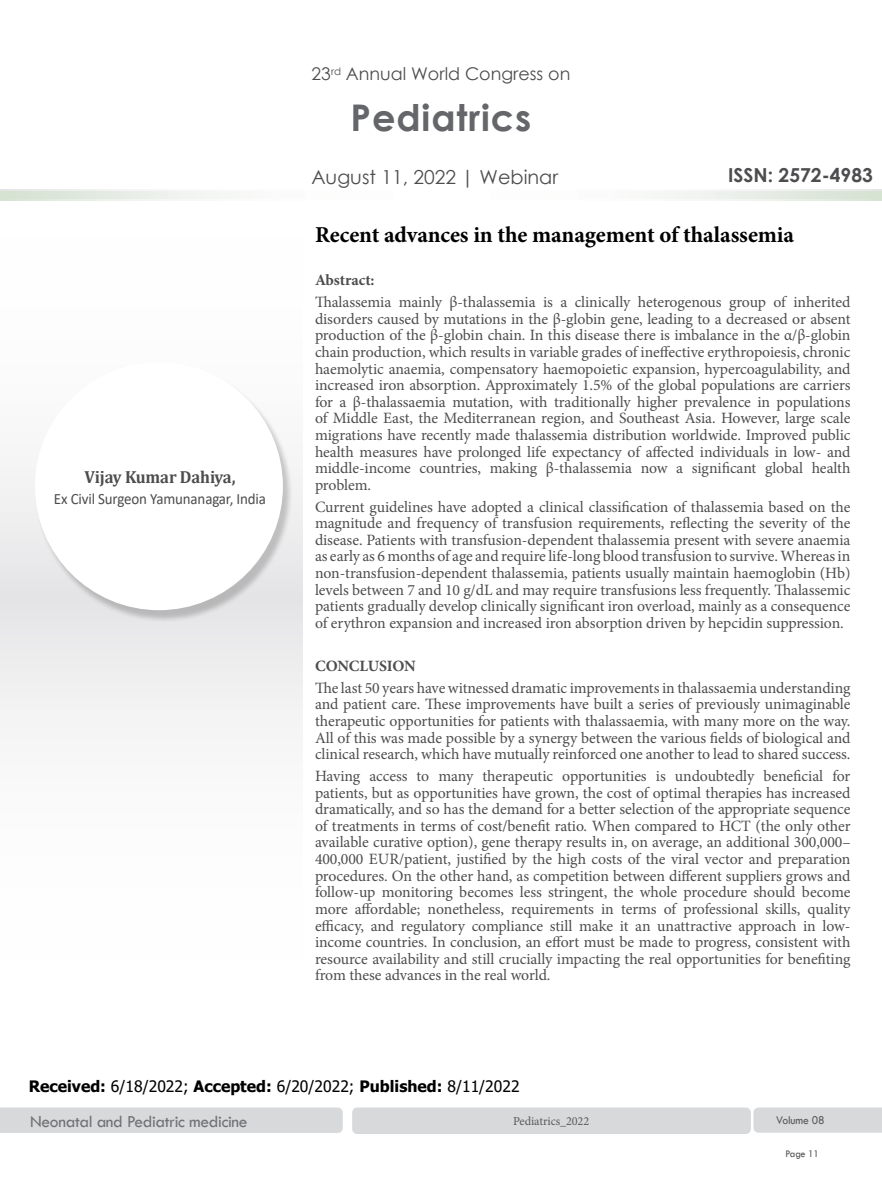
<style>
.page{position:relative;width:882px;height:1197px;background:#fff}
.page>*{position:absolute;margin:0;border:0;box-sizing:border-box;transform-origin:0 0}
.t1{font:700 36.75px "Century Gothic";letter-spacing:.025em;color:#656669}
.t2{font:700 22.75px "Minion Pro";letter-spacing:-.005em;color:#000}
.t3{font:19.25px "Century Gothic";color:#4d4d4f}
.t4{font:700 19.25px "Century Gothic";color:#4d4d4f}
.t5{font:17.5px "Tw Cen";letter-spacing:-.02em;color:#717275}
.t6{font:17.5px "Century Gothic";color:#4d4d4f}
.t7{font:700 17.5px "Cambria";letter-spacing:-.01em;color:#4d4d4f;scale:.95 1}
.t8{font:15.75px/16.6px "Minion Pro";letter-spacing:-.005em;color:#4d4d4f;text-align:justify}
.t9{font:15.75px "Tahoma";color:#000}
.t10{font:15.75px "Calibri";letter-spacing:-.01em;color:#4d4d4f;scale:.95 1}
.t11{font:700 15.75px "Minion Pro";letter-spacing:-.01em;color:#4d4d4f}
.t12{font:12.25px "Minion Pro";letter-spacing:-.01em;color:#58595b}
.t13{font:12.25px "Tw Cen";letter-spacing:-.01em;color:#58595b;scale:.95 1}
.t14{font:10.5px "Tw Cen";letter-spacing:-.02em;color:#4d4d4f;scale:.95 1}
.s1{font-weight:700}
</style>
<div class="page">
<svg style="left:0;top:189px;width:882px;height:3px"></svg>
<div style="left:0;top:597px;width:302px;height:393px;background:linear-gradient(to bottom,#eaeaeb,#fff)"></div>
<div style="left:0;top:205px;width:302px;height:392px;background:linear-gradient(to bottom,#fff,#eaeaeb)"></div>
<div style="left:0;top:1108px;width:343px;height:25px;background:#d7d9da"></div>
<div style="left:352px;top:1108px;width:399px;height:26px;background:#d7d9da;border-radius:5px"></div>
<div style="left:753px;top:1108px;width:129px;height:25px;background:#d7d9da"></div>
<svg style="left:0;top:192px;width:882px;height:9px;fill:#f6f8f5"></svg>
<div style="left:35px;top:364px;width:257px;height:258px;background:#000;opacity:.2"></div>
<div style="left:35px;top:362px;width:248px;height:248px;background:#fff;border-radius:50%"></div>
<p class="t6" style="left:312px;top:62px;width:260px">23<sup>rd</sup> Annual World Congress on</p>
<p class="t7" style="left:85px;top:464px;width:160px">Vijay Kumar Dahiya,</p>
<p class="t10" style="left:54px;top:488px;width:225px">Ex Civil Surgeon Yamunanagar, India</p>
<h1 class="t1" style="left:351px;top:90px;width:182px">Pediatrics</h1>
<p class="t3" style="left:311px;top:164px;width:248px">August 11, 2022 | Webinar</p>
<p class="t4" style="left:728px;top:161px;width:146px">ISSN: 2572-4983</p>
<h2 class="t2" style="left:315px;top:219px;width:481px">Recent advances in the management of thalassemia</h2>
<p class="t11" style="left:315px;top:269px;width:61px">Abstract:</p>
<p class="t8" style="left:315px;top:294px;width:537px">Thalassemia mainly β-thalassemia is a clinically heterogenous group of inherited disorders caused by mutations in the β-globin gene, leading to a decreased or absent production of the β-globin chain. In this disease there is imbalance in the α/β-globin chain production, which results in variable grades of ineffective erythropoiesis, chronic haemolytic anaemia, compensatory haemopoietic expansion, hypercoagulability, and increased iron absorption. Approximately 1.5% of the global populations are carriers for a β-thalassaemia mutation, with traditionally higher prevalence in populations of Middle East, the Mediterranean region, and Southeast Asia. However, large scale migrations have recently made thalassemia distribution worldwide. Improved public health measures have prolonged life expectancy of affected individuals in low- and middle-income countries, making β-thalassemia now a significant global health problem.</p>
<p class="t8" style="left:315px;top:498px;width:537px">Current guidelines have adopted a clinical classification of thalassemia based on the magnitude and frequency of transfusion requirements, reflecting the severity of the disease. Patients with transfusion-dependent thalassemia present with severe anaemia as early as 6 months of age and require life-long blood transfusion to survive. Whereas in non-transfusion-dependent thalassemia, patients usually maintain haemoglobin (Hb) levels between 7 and 10 g/dL and may require transfusions less frequently. Thalassemic patients gradually develop clinically significant iron overload, mainly as a consequence of erythron expansion and increased iron absorption driven by hepcidin suppression.</p>
<p class="t11" style="left:315px;top:655px;width:102px">CONCLUSION</p>
<p class="t8" style="left:315px;top:680px;width:537px">The last 50 years have witnessed dramatic improvements in thalassaemia understanding and patient care. These improvements have built a series of previously unimaginable therapeutic opportunities for patients with thalassaemia, with many more on the way.<br>All of this was made possible by a synergy between the various fields of biological and clinical research, which have mutually reinforced one another to lead to shared success.</p>
<p class="t8" style="left:315px;top:768px;width:537px">Having access to many therapeutic opportunities is undoubtedly beneficial for patients, but as opportunities have grown, the cost of optimal therapies has increased dramatically, and so has the demand for a better selection of the appropriate sequence of treatments in terms of cost/benefit ratio. When compared to HCT (the only other available curative option), gene therapy results in, on average, an additional 300,000– 400,000 EUR/patient, justified by the high costs of the viral vector and preparation procedures. On the other hand, as competition between different suppliers grows and follow-up monitoring becomes less stringent, the whole procedure should become more affordable; nonetheless, requirements in terms of professional skills, quality efficacy, and regulatory compliance still make it an unattractive approach in low&shy;income countries. In conclusion, an effort must be made to progress, consistent with resource availability and still crucially impacting the real opportunities for benefiting from these advances in the real world.</p>
<p class="t9" style="left:29px;top:1076px;width:492px"><span class="s1">Received:</span> 6/18/2022; <span class="s1">Accepted:</span> 6/20/2022; <span class="s1">Published:</span> 8/11/2022</p>
<p class="t5" style="left:30px;top:1111px;width:219px">Neonatal and Pediatric medicine</p>
<p class="t12" style="left:513px;top:1113px;width:78px">Pediatrics_2022</p>
<p class="t13" style="left:776px;top:1113px;width:53px">Volume 08</p>
<p class="t14" style="left:786px;top:1147px;width:37px">Page 11</p>
</div>
